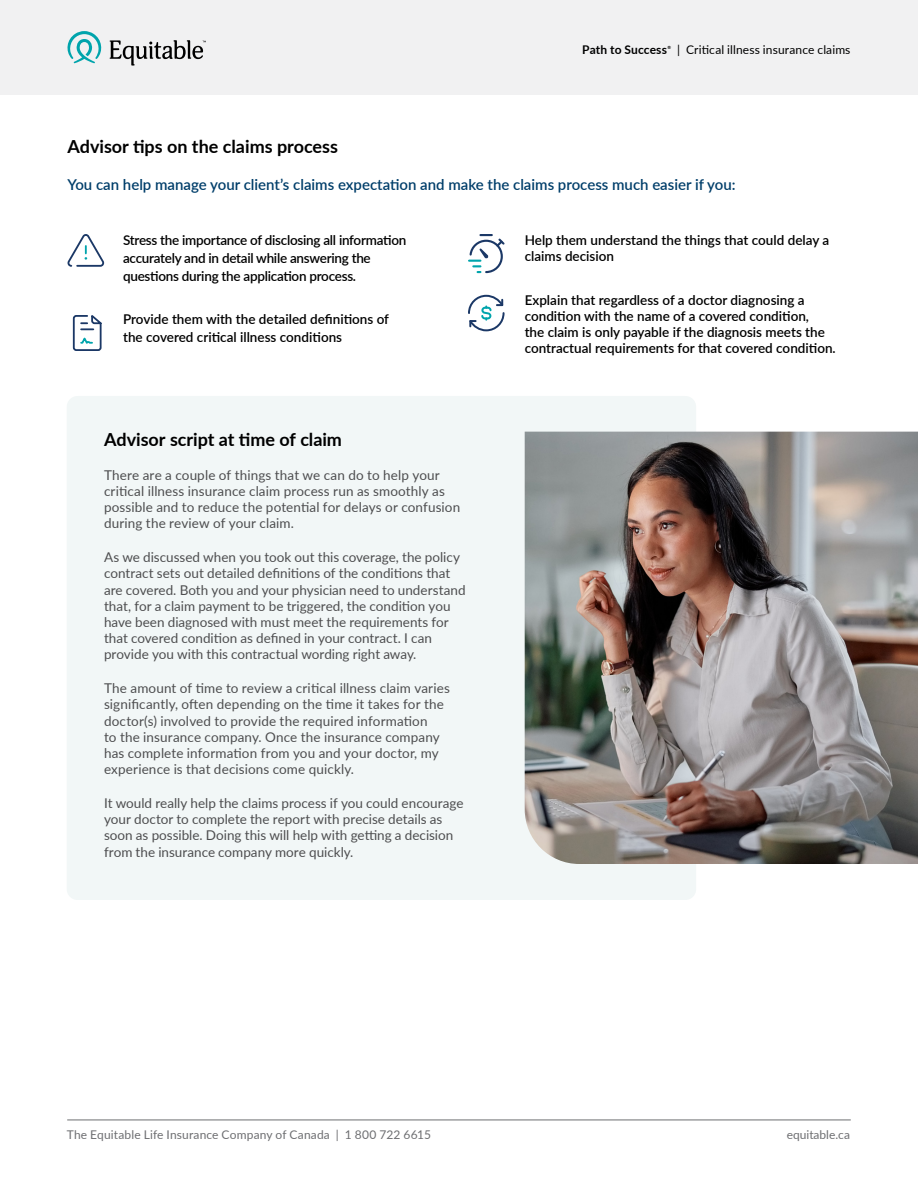
<style>
.page{position:relative;width:918px;height:1188px;background:#fff}
.page>*{position:absolute;margin:0;border:0;box-sizing:border-box;transform-origin:0 0}
.t1{font:700 18px "Lato";color:#000}
.t2{font:600 15px "Lato";color:#003e6a}
.t3{font:13.5px/16.2px "Lato";letter-spacing:.005em;color:#4d4d4f}
.t4{font:600 13.5px/16.2px "Lato";color:#000}
.t5{font:600 13.5px/18px "Lato";letter-spacing:-.02em;color:#000}
.t6{font:12px "Lato";letter-spacing:.01em;color:#6d6e71}
.t7{font:12px "Lato";letter-spacing:.01em;color:#000}
.t8{font:700 12px "Lato";letter-spacing:.01em;color:#000}
.t9{font:700 4.35px "Lato";color:#000}
</style>
<div class="page">
<hr style="left:67px;top:1120px;width:784px;height:1px;background:#6d6e71">
<div style="left:0;top:0;width:918px;height:94px;background:#f1f1f2"></div>
<svg style="left:68px;top:31px;width:34px;height:32px"></svg>
<svg style="left:110px;top:40px;width:96px;height:26px"></svg>
<div style="left:67px;top:396px;width:629px;height:504px;background:#f2f7f7;border-radius:11px"></div>
<img style="left:525px;top:432px;width:393px;height:432px">
<svg style="left:468px;top:295px;width:37px;height:36px"></svg>
<svg style="left:468px;top:234px;width:37px;height:39px"></svg>
<svg style="left:73px;top:315px;width:29px;height:36px"></svg>
<svg style="left:68px;top:234px;width:36px;height:33px"></svg>
<p class="t8" style="left:582px;top:41px;width:86px">Path to Success</p>
<p class="t9" style="left:667px;top:44px;width:5px">®</p>
<p class="t7" style="left:677px;top:41px;width:175px">| Critical illness insurance claims</p>
<h1 class="t1" style="left:68px;top:133px;width:272px">Advisor tips on the claims process</h1>
<p class="t2" style="left:68px;top:174px;width:670px">You can help manage your client’s claims expectation and make the claims process much easier if you:</p>
<p class="t5" style="left:123px;top:230px;width:285px">Stress the importance of disclosing all information accurately and in detail while answering the questions during the application process.</p>
<p class="t4" style="left:123px;top:310px;width:267px;line-height:18px">Provide them with the detailed definitions of the covered critical illness conditions</p>
<h1 class="t1" style="left:104px;top:426px;width:239px">Advisor script at time of claim</h1>
<p class="t3" style="left:104px;top:466px;width:358px">There are a couple of things that we can do to help your critical illness insurance claim process run as smoothly as possible and to reduce the potential for delays or confusion during the review of your claim.</p>
<p class="t3" style="left:104px;top:549px;width:363px">As we discussed when you took out this coverage, the policy contract sets out detailed definitions of the conditions that are covered. Both you and your physician need to understand that, for a claim payment to be triggered, the condition you have been diagnosed with must meet the requirements for that covered condition as defined in your contract. I can provide you with this contractual wording right away.</p>
<p class="t3" style="left:104px;top:680px;width:347px">The amount of time to review a critical illness claim varies significantly, often depending on the time it takes for the doctor(s) involved to provide the required information<br>to the insurance company. Once the insurance company has complete information from you and your doctor, my experience is that decisions come quickly.</p>
<p class="t3" style="left:104px;top:794px;width:361px">It would really help the claims process if you could encourage your doctor to complete the report with precise details as soon as possible. Doing this will help with getting a decision from the insurance company more quickly.</p>
<p class="t4" style="left:525px;top:231px;width:306px">Help them understand the things that could delay a claims decision</p>
<p class="t4" style="left:525px;top:291px;width:313px">Explain that regardless of a doctor diagnosing a condition with the name of a covered condition,<br>the claim is only payable if the diagnosis meets the contractual requirements for that covered condition.</p>
<p class="t6" style="left:67px;top:1126px;width:366px">The Equitable Life Insurance Company of Canada | 1 800 722 6615</p>
<p class="t6" style="left:787px;top:1126px;width:65px">equitable.ca</p>
</div>
